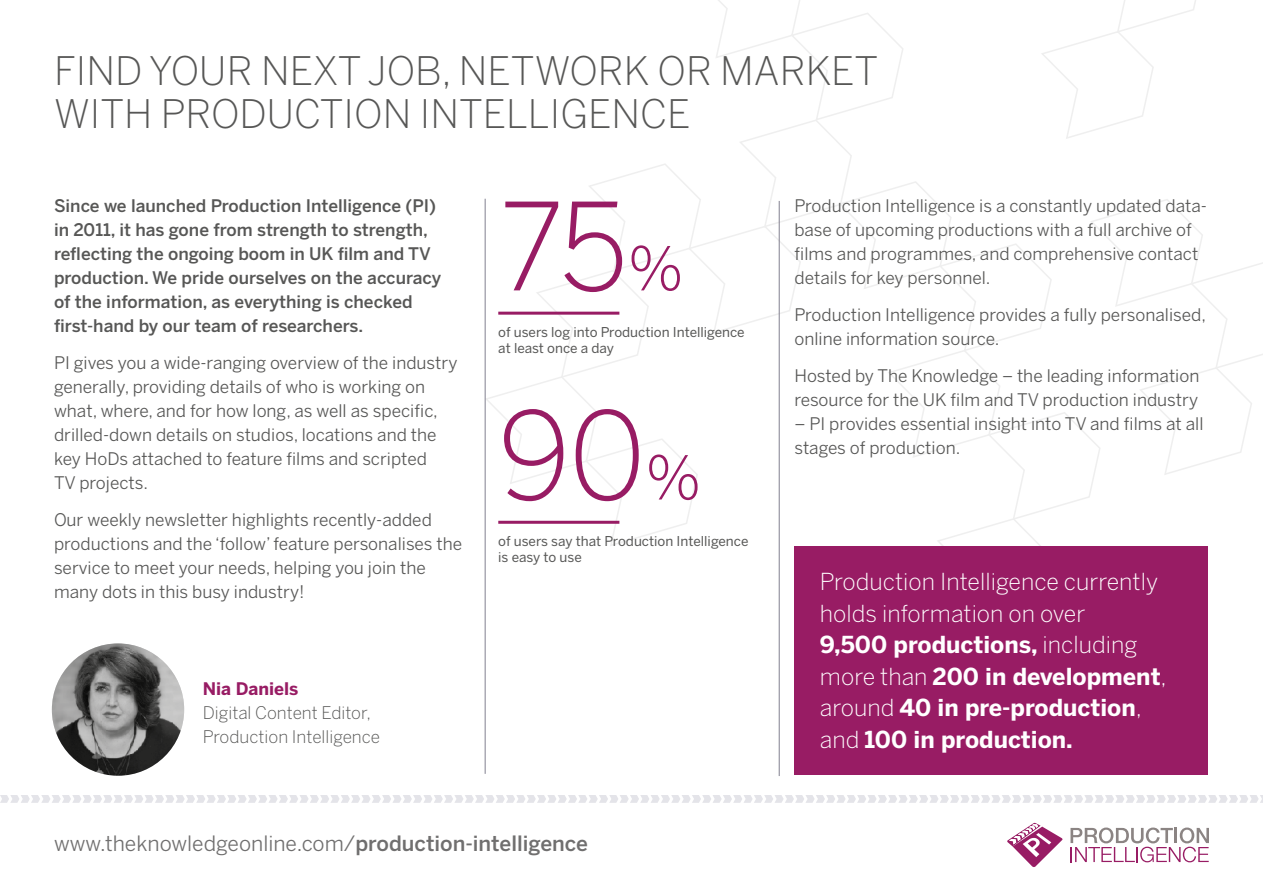
<style>
.page{position:relative;width:1263px;height:893px;background:#fff}
.page>*{position:absolute;margin:0;border:0;box-sizing:border-box;transform-origin:0 0}
.t1{font:300 120px "Benton Sans";color:#981c64}
.t2{font:300 39px/43.5px "Benton Sans";color:#575756}
.t3{font:300 23.25px/31.5px "Benton Sans";color:#fff}
.t4{font:21px "Benton Sans";color:#706f6f}
.t5{font:17.25px/24px "Benton Sans";color:#575756}
.t6{font:500 17.25px/24px "Benton Sans";color:#575756}
.t7{font:300 17.25px/24px "Benton Sans";color:#575756}
.t8{font:700 17.25px "Benton Sans";color:#981c64}
.t9{font:13.5px/16.5px "Benton Sans";color:#575756}
.s1{font-size:60px}
.s2{font-weight:500}
.s3{font-weight:700}
</style>
<div class="page">
<svg style="left:484px;top:0;width:779px;height:627px"></svg>
<svg style="left:1070px;top:827px;width:139px;height:35px"></svg>
<svg style="left:1007px;top:823px;width:56px;height:44px"></svg>
<svg style="left:0;top:795px;width:1263px;height:8px"></svg>
<img style="left:52px;top:643px;width:132px;height:133px;border-radius:66px">
<div style="left:794px;top:546px;width:414px;height:229px;background:#981c64"></div>
<hr style="left:498px;top:312px;width:121px;height:3px;background:#981c64">
<hr style="left:498px;top:521px;width:121px;height:3px;background:#981c64">
<hr style="left:485px;top:199px;width:1px;height:575px;background:#82808f">
<hr style="left:779px;top:201px;width:1px;height:575px;background:#82808f">
<h2 class="t2" style="left:54px;top:48px;width:826px">FIND YOUR NEXT JOB, NETWORK OR MARKET<br>WITH PRODUCTION INTELLIGENCE</h2>
<p class="t6" style="left:54px;top:194px;width:389px">Since we launched Production Intelligence (PI) in 2011, it has gone from strength to strength, reflecting the ongoing boom in UK film and TV production. We pride ourselves on the accuracy of the information, as everything is checked first-hand by our team of researchers.</p>
<p class="t5" style="left:54px;top:351px;width:405px">PI gives you a wide-ranging overview of the industry generally, providing details of who is working on what, where, and for how long, as well as specific, drilled-down details on studios, locations and the key HoDs attached to feature films and scripted<br>TV projects.</p>
<p class="t5" style="left:54px;top:507px;width:410px">Our weekly newsletter highlights recently-added productions and the ‘follow’ feature personalises the service to meet your needs, helping you join the many dots in this busy industry!</p>
<p class="t8" style="left:203px;top:679px;width:97px">Nia Daniels</p>
<p class="t7" style="left:203px;top:701px;width:179px">Digital Content Editor,<br>Production Intelligence</p>
<h1 class="t1" style="left:498px;top:176px;width:188px">75<span class="s1">%</span></h1>
<p class="t9" style="left:498px;top:323px;width:248px">of users log into Production Intelligence at least once a day</p>
<h1 class="t1" style="left:498px;top:385px;width:206px">90<span class="s1">%</span></h1>
<p class="t9" style="left:498px;top:532px;width:252px">of users say that Production Intelligence is easy to use</p>
<p class="t4" style="left:54px;top:831px;width:536px">www.theknowledgeonline.com/<span class="s2">production-intelligence</span></p>
<p class="t5" style="left:794px;top:194px;width:414px">Production Intelligence is a constantly updated data&shy;base of upcoming productions with a full archive of films and programmes, and comprehensive contact details for key personnel.</p>
<p class="t5" style="left:794px;top:303px;width:413px">Production Intelligence provides a fully personalised, online information source.</p>
<p class="t5" style="left:794px;top:363px;width:406px">Hosted by The Knowledge – the leading information resource for the UK film and TV production industry</p>
<p class="t5" style="left:794px;top:411px;width:411px">– PI provides essential insight into TV and films at all stages of production.</p>
<h3 class="t3" style="left:820px;top:566px;width:348px">Production Intelligence currently holds information on over<br><span class="s3">9,500 productions,</span> including more than <span class="s3">200 in development</span>, around <span class="s3">40 in pre-production</span>, and <span class="s3">100 in production.</span></h3>
</div>
